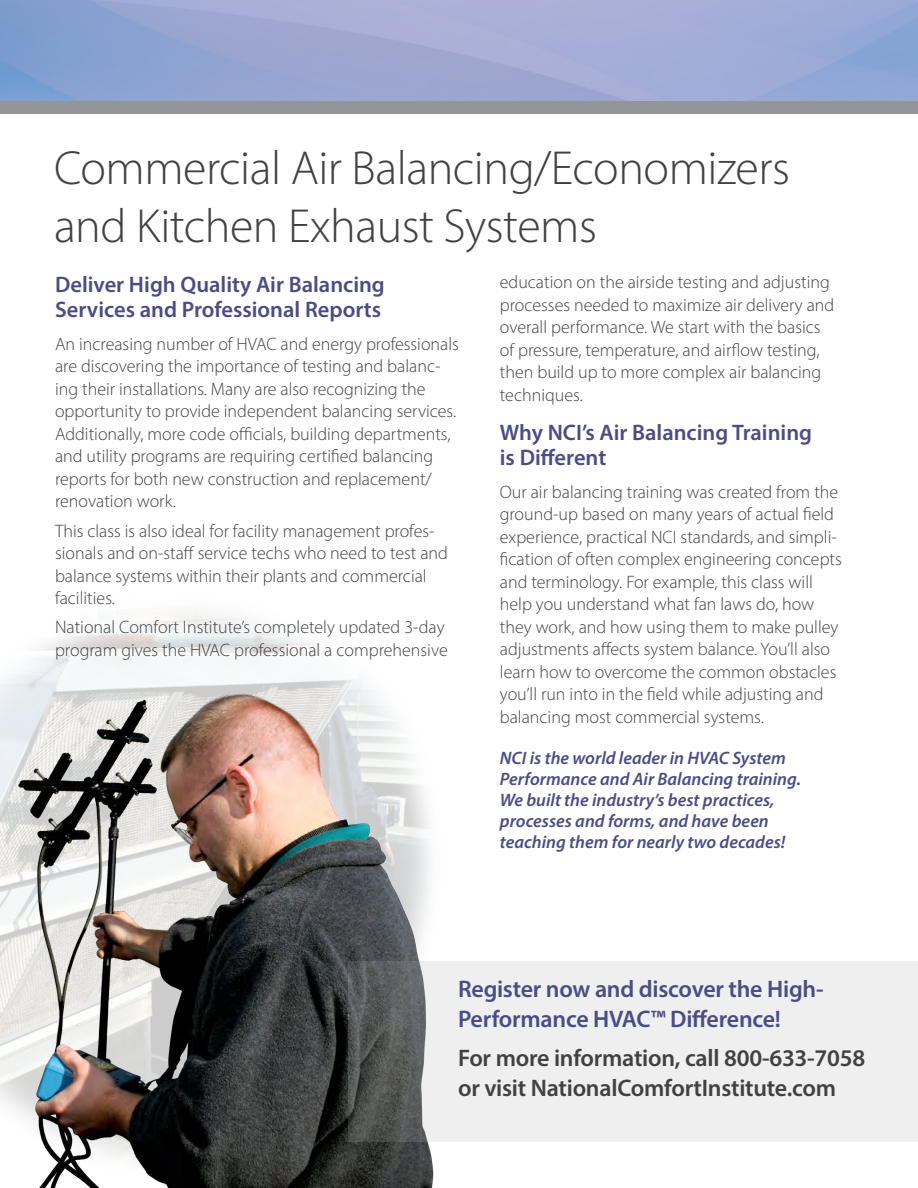
<style>
.page{position:relative;width:918px;height:1188px;background:#fff}
.page>*{position:absolute;margin:0;border:0;box-sizing:border-box;transform-origin:0 0}
.t1{font:300 48px/57.6px "Myriad Pro";letter-spacing:-.01em;color:#414042}
.t2{font:600 24px/30px "Myriad Pro";letter-spacing:-.01em;color:#414042}
.t3{font:600 24px/30px "Myriad Pro";letter-spacing:-.01em;color:#4b4c85}
.t4{font:600 22.5px/25.5px "Myriad Pro";color:#4b4c85}
.t5{font:300 18px/22.5px "Myriad Pro";color:#414042}
.t6{font:italic 600 18px/21px "Myriad Pro";color:#4b4c85}
</style>
<div class="page">
<img style="left:0;top:612px;width:500px;height:576px">
<svg style="left:349px;top:961px;width:569px;height:180px;fill:#efefef"></svg>
<svg style="left:0;top:0;width:918px;height:101px;background:#9aa8d3"></svg>
<div style="left:0;top:101px;width:918px;height:12px;background:#939598"></div>
<h1 class="t1" style="left:54px;top:139px;width:737px">Commercial Air Balancing/Economizers and Kitchen Exhaust Systems</h1>
<p class="t4" style="left:55px;top:271px;width:331px">Deliver High Quality Air Balancing<br>Services and Professional Reports</p>
<p class="t5" style="left:55px;top:332px;width:405px">An increasing number of HVAC and energy professionals are discovering the importance of testing and balanc&shy;ing their installations. Many are also recognizing the opportunity to provide independent balancing services.<br>Additionally, more code officials, building departments, and utility programs are requiring certified balancing reports for both new construction and replacement/ renovation work.</p>
<p class="t5" style="left:55px;top:519px;width:395px">This class is also ideal for facility management profes&shy;sionals and on-staff service techs who need to test and balance systems within their plants and commercial facilities.</p>
<p class="t5" style="left:55px;top:616px;width:394px">National Comfort Institute’s completely updated 3-day program gives the HVAC professional a comprehensive</p>
<p class="t5" style="left:500px;top:271px;width:336px">education on the airside testing and adjusting processes needed to maximize air delivery and overall performance. We start with the basics of pressure, temperature, and airflow testing, then build up to more complex air balancing techniques.</p>
<p class="t4" style="left:500px;top:419px;width:314px">Why NCI’s Air Balancing Training is Different</p>
<p class="t5" style="left:500px;top:481px;width:344px">Our air balancing training was created from the ground-up based on many years of actual field experience, practical NCI standards, and simpli&shy;fication of often complex engineering concepts and terminology. For example, this class will help you understand what fan laws do, how they work, and how using them to make pulley adjustments affects system balance. You’ll also learn how to overcome the common obstacles you’ll run into in the field while adjusting and balancing most commercial systems.</p>
<p class="t6" style="left:500px;top:747px;width:303px">NCI is the world leader in HVAC System Performance and Air Balancing training.<br>We built the industry’s best practices, processes and forms, and have been teaching them for nearly two decades!</p>
<h2 class="t3" style="left:458px;top:973px;width:367px">Register now and discover the High-<br>Performance HVAC™ Difference!</h2>
<h2 class="t2" style="left:458px;top:1042px;width:409px">For more information, call 800-633-7058 or visit NationalComfortInstitute.com</h2>
</div>
